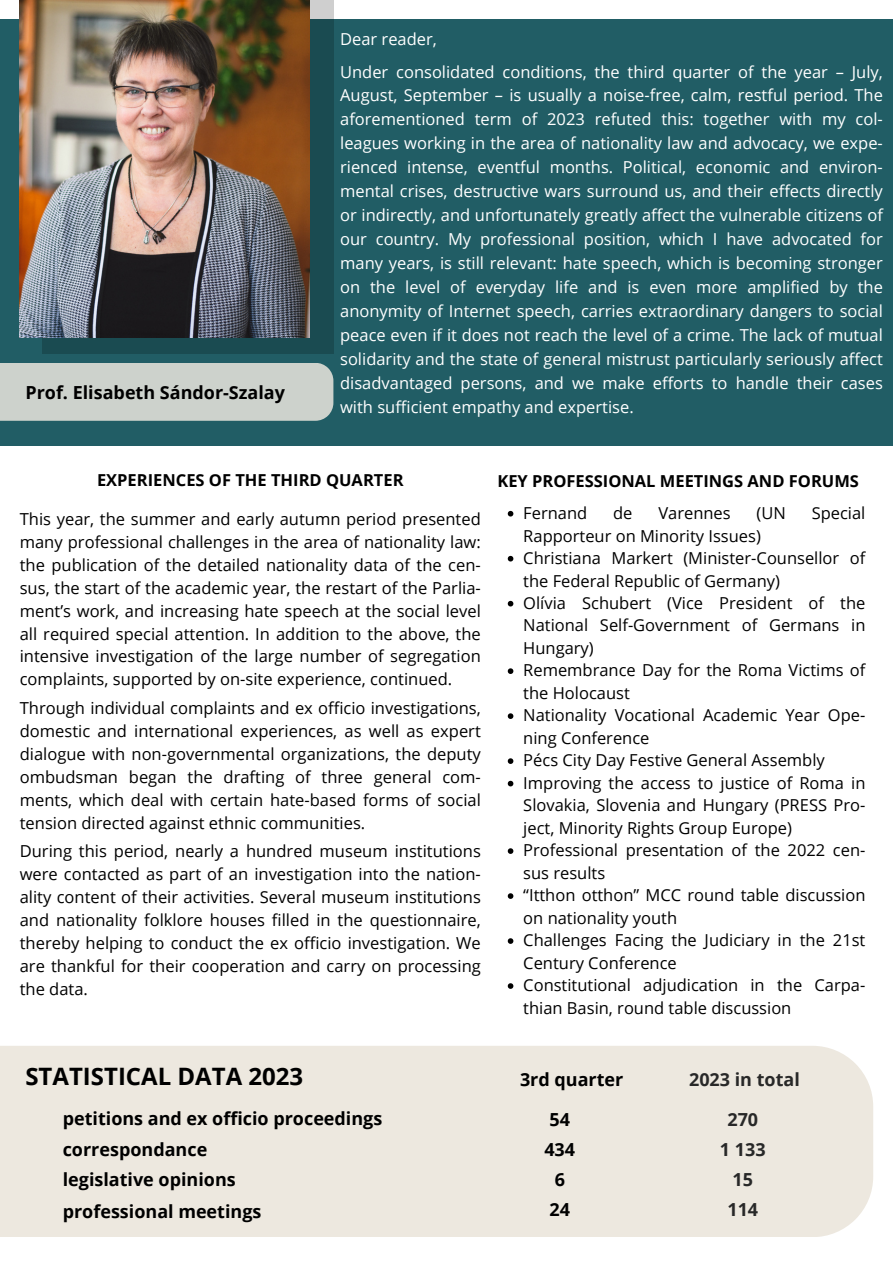
<style>
.page{position:relative;width:893px;height:1264px;background:#fff}
.page>*{position:absolute;margin:0;border:0;box-sizing:border-box;transform-origin:0 0}
.t1{font:700 24px "Open Sans";color:#000}
.t2{font:700 18px "Open Sans";color:#000}
.t3{font:700 18px "Open Sans";color:#282828}
.t4{font:16.5px/22.8px "Open Sans";color:#000}
.t5{font:16.5px/24px "Open Sans";color:#fff;text-align:justify}
.t6{font:700 16.5px "Open Sans";color:#000}
</style>
<div class="page">
<div style="left:0;top:19px;width:892px;height:427px;background:#215d65"></div>
<div style="left:0;top:1046px;width:873px;height:191px;background:#ede8df"></div>
<div style="left:42px;top:0;width:291px;height:354px;background:#1a4b51"></div>
<img style="left:20px;top:0;width:290px;height:337px">
<svg style="left:507px;top:511px;width:6px;height:5px"></svg>
<svg style="left:507px;top:556px;width:6px;height:5px"></svg>
<svg style="left:507px;top:601px;width:6px;height:5px"></svg>
<svg style="left:507px;top:668px;width:6px;height:6px"></svg>
<svg style="left:507px;top:713px;width:6px;height:6px"></svg>
<svg style="left:507px;top:758px;width:6px;height:6px"></svg>
<svg style="left:507px;top:780px;width:6px;height:6px"></svg>
<svg style="left:507px;top:848px;width:6px;height:5px"></svg>
<svg style="left:507px;top:893px;width:6px;height:5px"></svg>
<svg style="left:507px;top:938px;width:6px;height:5px"></svg>
<svg style="left:507px;top:983px;width:6px;height:5px"></svg>
<div style="left:0;top:363px;width:333px;height:58px;background:#cdd2cc"></div>
<p class="t2" style="left:25px;top:379px;width:261px">Prof. Elisabeth Sándor-Szalay</p>
<p class="t5" style="left:340px;top:27px;width:98px">Dear reader,</p>
<p class="t5" style="left:340px;top:59px;width:544px">Under consolidated conditions, the third quarter of the year – July, August, September – is usually a noise-free, calm, restful period. The aforementioned term of 2023 refuted this: together with my col&shy;leagues working in the area of nationality law and advocacy, we expe&shy;rienced intense, eventful months. Political, economic and environ&shy;mental crises, destructive wars surround us, and their effects directly or indirectly, and unfortunately greatly affect the vulnerable citizens of our country. My professional position, which I have advocated for many years, is still relevant: hate speech, which is becoming stronger on the level of everyday life and is even more amplified by the anonymity of Internet speech, carries extraordinary dangers to social peace even if it does not reach the level of a crime. The lack of mutual solidarity and the state of general mistrust particularly seriously affect disadvantaged persons, and we make efforts to handle their cases with sufficient empathy and expertise.</p>
<p class="t6" style="left:97px;top:468px;width:308px">EXPERIENCES OF THE THIRD QUARTER</p>
<p class="t6" style="left:497px;top:469px;width:363px">KEY PROFESSIONAL MEETINGS AND FORUMS</p>
<p class="t4" style="left:20px;top:507px;width:462px;text-align:justify">This year, the summer and early autumn period presented many professional challenges in the area of nationality law: the publication of the detailed nationality data of the cen&shy;sus, the start of the academic year, the restart of the Parlia&shy;ment’s work, and increasing hate speech at the social level all required special attention. In addition to the above, the intensive investigation of the large number of segregation complaints, supported by on-site experience, continued.</p>
<p class="t4" style="left:20px;top:696px;width:462px;text-align:justify">Through individual complaints and ex officio investigations, domestic and international experiences, as well as expert dialogue with non-governmental organizations, the deputy ombudsman began the drafting of three general com&shy;ments, which deal with certain hate-based forms of social tension directed against ethnic communities.</p>
<p class="t4" style="left:20px;top:839px;width:462px;text-align:justify">During this period, nearly a hundred museum institutions were contacted as part of an investigation into the nation&shy;ality content of their activities. Several museum institutions and nationality folklore houses filled in the questionnaire, thereby helping to conduct the ex officio investigation. We are thankful for their cooperation and carry on processing the data.</p>
<p class="t1" style="left:25px;top:1059px;width:279px">STATISTICAL DATA 2023</p>
<p class="t2" style="left:63px;top:1106px;width:321px">petitions and ex officio proceedings</p>
<p class="t2" style="left:63px;top:1136px;width:146px">correspondance</p>
<p class="t2" style="left:63px;top:1166px;width:174px">legislative opinions</p>
<p class="t2" style="left:63px;top:1198px;width:200px">professional meetings</p>
<p class="t4" style="left:523px;top:501px;width:65px">Fernand</p>
<p class="t4" style="left:613px;top:501px;width:21px">de</p>
<p class="t4" style="left:658px;top:501px;width:74px">Varennes</p>
<p class="t4" style="left:756px;top:501px;width:31px">(UN</p>
<p class="t4" style="left:811px;top:501px;width:55px">Special</p>
<p class="t4" style="left:523px;top:523px;width:239px">Rapporteur on Minority Issues)</p>
<p class="t4" style="left:523px;top:546px;width:343px">Christiana Markert (Minister-Counsellor of the Federal Republic of Germany)</p>
<p class="t4" style="left:523px;top:591px;width:343px;text-align:justify">Olívia Schubert (Vice President of the National Self-Government of Germans in Hungary)</p>
<p class="t4" style="left:523px;top:658px;width:343px">Remembrance Day for the Roma Victims of the Holocaust</p>
<p class="t4" style="left:523px;top:703px;width:343px">Nationality Vocational Academic Year Ope&shy;ning Conference</p>
<p class="t4" style="left:523px;top:748px;width:303px">Pécs City Day Festive General Assembly</p>
<p class="t4" style="left:523px;top:771px;width:343px;text-align:justify">Improving the access to justice of Roma in Slovakia, Slovenia and Hungary (PRESS Pro&shy;ject, Minority Rights Group Europe)</p>
<p class="t4" style="left:523px;top:838px;width:343px">Professional presentation of the 2022 cen&shy;sus results</p>
<p class="t4" style="left:523px;top:883px;width:343px">“Itthon otthon” MCC round table discussion on nationality youth</p>
<p class="t4" style="left:523px;top:928px;width:343px">Challenges Facing the Judiciary in the 21st<br>Century Conference</p>
<p class="t4" style="left:523px;top:973px;width:343px">Constitutional adjudication in the Carpa&shy;thian Basin, round table discussion</p>
<p class="t2" style="left:520px;top:1067px;width:105px">3rd quarter</p>
<p class="t2" style="left:549px;top:1106px;width:22px">54</p>
<p class="t2" style="left:544px;top:1136px;width:32px">434</p>
<p class="t2" style="left:554px;top:1166px;width:12px">6</p>
<p class="t2" style="left:549px;top:1196px;width:22px">24</p>
<p class="t3" style="left:689px;top:1067px;width:112px">2023 in total</p>
<p class="t3" style="left:727px;top:1106px;width:32px">270</p>
<p class="t3" style="left:720px;top:1136px;width:47px">1 133</p>
<p class="t3" style="left:732px;top:1166px;width:22px">15</p>
<p class="t3" style="left:727px;top:1196px;width:32px">114</p>
</div>
